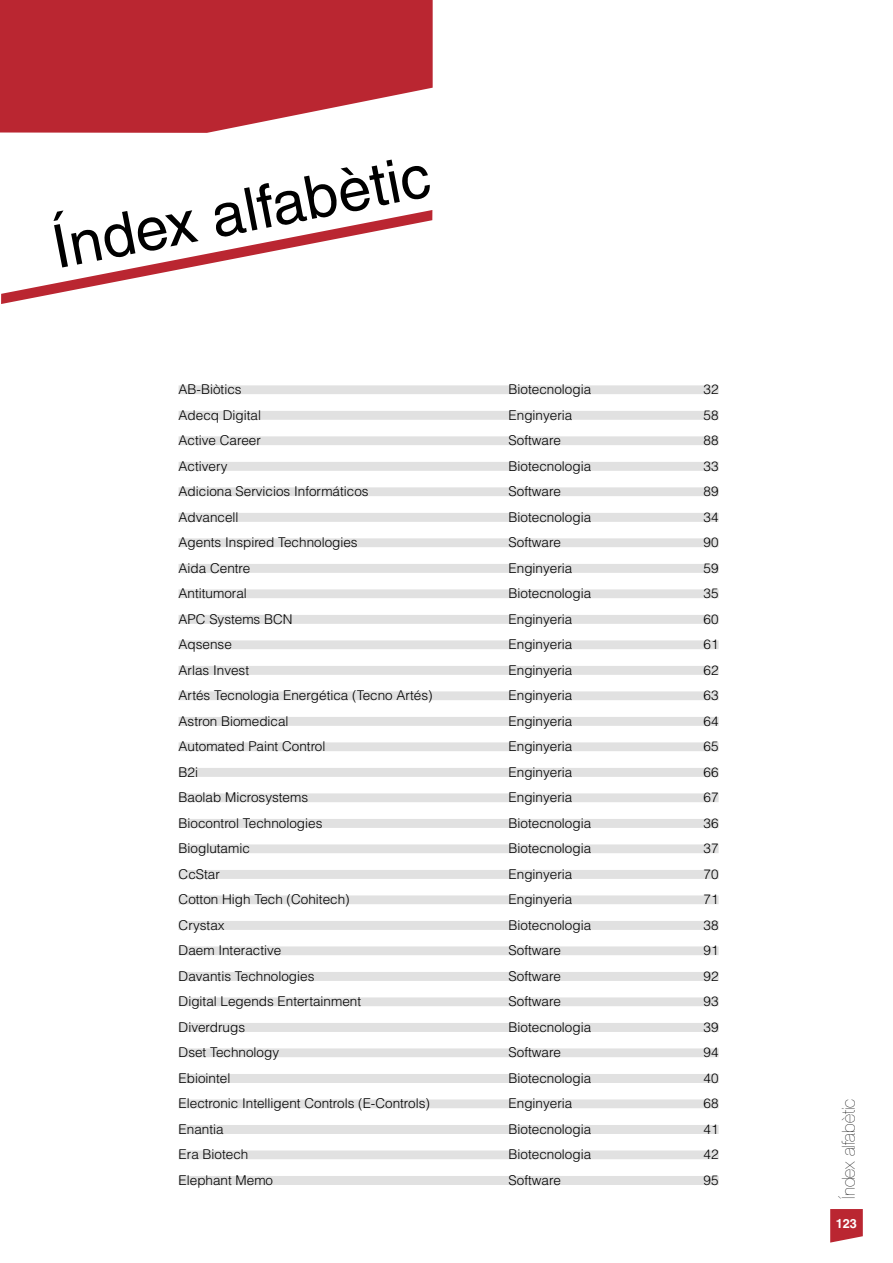
<style>
.page{position:relative;width:893px;height:1263px;background:#fff}
.page>*{position:absolute;margin:0;border:0;box-sizing:border-box;transform-origin:0 0}
.t1{font:60px "Helvetica";color:#000}
.t2{font:200 18px "Helvetica Neue";color:#000}
.t3{font:300 13.5px "Helvetica";color:#000}
.t4{font:700 12.75px "Helvetica";color:#fff}
</style>
<div class="page">
<svg style="left:830px;top:1209px;width:33px;height:33px"></svg>
<div style="left:179px;top:385px;width:540px;height:9px;background:#e1e1e1"></div>
<div style="left:179px;top:411px;width:540px;height:9px;background:#e1e1e1"></div>
<div style="left:179px;top:436px;width:540px;height:9px;background:#e1e1e1"></div>
<div style="left:179px;top:462px;width:540px;height:9px;background:#e1e1e1"></div>
<div style="left:179px;top:487px;width:540px;height:9px;background:#e1e1e1"></div>
<div style="left:179px;top:513px;width:540px;height:9px;background:#e1e1e1"></div>
<div style="left:179px;top:538px;width:540px;height:9px;background:#e1e1e1"></div>
<div style="left:179px;top:564px;width:540px;height:9px;background:#e1e1e1"></div>
<div style="left:179px;top:589px;width:540px;height:9px;background:#e1e1e1"></div>
<div style="left:179px;top:615px;width:540px;height:9px;background:#e1e1e1"></div>
<div style="left:179px;top:640px;width:540px;height:9px;background:#e1e1e1"></div>
<div style="left:179px;top:666px;width:540px;height:9px;background:#e1e1e1"></div>
<div style="left:179px;top:691px;width:540px;height:9px;background:#e1e1e1"></div>
<div style="left:179px;top:717px;width:540px;height:9px;background:#e1e1e1"></div>
<div style="left:179px;top:742px;width:540px;height:9px;background:#e1e1e1"></div>
<div style="left:179px;top:768px;width:540px;height:9px;background:#e1e1e1"></div>
<div style="left:179px;top:793px;width:540px;height:9px;background:#e1e1e1"></div>
<div style="left:179px;top:819px;width:540px;height:9px;background:#e1e1e1"></div>
<div style="left:179px;top:844px;width:540px;height:9px;background:#e1e1e1"></div>
<div style="left:179px;top:870px;width:540px;height:9px;background:#e1e1e1"></div>
<div style="left:179px;top:895px;width:540px;height:9px;background:#e1e1e1"></div>
<div style="left:179px;top:921px;width:540px;height:9px;background:#e1e1e1"></div>
<div style="left:179px;top:946px;width:540px;height:9px;background:#e1e1e1"></div>
<div style="left:179px;top:972px;width:540px;height:9px;background:#e1e1e1"></div>
<div style="left:179px;top:997px;width:540px;height:9px;background:#e1e1e1"></div>
<div style="left:179px;top:1023px;width:540px;height:9px;background:#e1e1e1"></div>
<div style="left:179px;top:1048px;width:540px;height:9px;background:#e1e1e1"></div>
<div style="left:179px;top:1074px;width:540px;height:9px;background:#e1e1e1"></div>
<div style="left:179px;top:1099px;width:540px;height:9px;background:#e1e1e1"></div>
<div style="left:179px;top:1125px;width:540px;height:9px;background:#e1e1e1"></div>
<div style="left:179px;top:1150px;width:540px;height:9px;background:#e1e1e1"></div>
<div style="left:179px;top:1176px;width:540px;height:9px;background:#e1e1e1"></div>
<svg style="left:0;top:0;width:433px;height:133px;background:#c03943"></svg>
<svg style="left:1px;top:210px;width:432px;height:94px"></svg>
<h1 class="t1" style="left:46px;top:214px;width:385px;rotate:-11deg">Índex alfabètic</h1>
<p class="t3" style="left:179px;top:381px;width:65px">AB-Biòtics</p>
<p class="t3" style="left:509px;top:381px;width:84px">Biotecnologia</p>
<p class="t3" style="left:704px;top:381px;width:17px">32</p>
<p class="t3" style="left:179px;top:407px;width:84px">Adecq Digital</p>
<p class="t3" style="left:509px;top:407px;width:65px">Enginyeria</p>
<p class="t3" style="left:704px;top:407px;width:17px">58</p>
<p class="t3" style="left:179px;top:432px;width:84px">Active Career</p>
<p class="t3" style="left:509px;top:432px;width:54px">Software</p>
<p class="t3" style="left:704px;top:432px;width:17px">88</p>
<p class="t3" style="left:179px;top:458px;width:51px">Activery</p>
<p class="t3" style="left:509px;top:458px;width:84px">Biotecnologia</p>
<p class="t3" style="left:704px;top:458px;width:17px">33</p>
<p class="t3" style="left:179px;top:483px;width:192px">Adiciona Servicios Informáticos</p>
<p class="t3" style="left:509px;top:483px;width:54px">Software</p>
<p class="t3" style="left:704px;top:483px;width:17px">89</p>
<p class="t3" style="left:179px;top:509px;width:62px">Advancell</p>
<p class="t3" style="left:509px;top:509px;width:84px">Biotecnologia</p>
<p class="t3" style="left:704px;top:509px;width:17px">34</p>
<p class="t3" style="left:179px;top:534px;width:181px">Agents Inspired Technologies</p>
<p class="t3" style="left:509px;top:534px;width:54px">Software</p>
<p class="t3" style="left:704px;top:534px;width:17px">90</p>
<p class="t3" style="left:179px;top:560px;width:73px">Aida Centre</p>
<p class="t3" style="left:509px;top:560px;width:65px">Enginyeria</p>
<p class="t3" style="left:704px;top:560px;width:17px">59</p>
<p class="t3" style="left:179px;top:585px;width:70px">Antitumoral</p>
<p class="t3" style="left:509px;top:585px;width:84px">Biotecnologia</p>
<p class="t3" style="left:704px;top:585px;width:17px">35</p>
<p class="t3" style="left:179px;top:611px;width:116px">APC Systems BCN</p>
<p class="t3" style="left:509px;top:611px;width:65px">Enginyeria</p>
<p class="t3" style="left:704px;top:611px;width:17px">60</p>
<p class="t3" style="left:179px;top:636px;width:55px">Aqsense</p>
<p class="t3" style="left:509px;top:636px;width:65px">Enginyeria</p>
<p class="t3" style="left:704px;top:636px;width:17px">61</p>
<p class="t3" style="left:179px;top:662px;width:72px">Arlas Invest</p>
<p class="t3" style="left:509px;top:662px;width:65px">Enginyeria</p>
<p class="t3" style="left:704px;top:662px;width:17px">62</p>
<p class="t3" style="left:179px;top:687px;width:256px">Artés Tecnologia Energética (Tecno Artés)</p>
<p class="t3" style="left:509px;top:687px;width:65px">Enginyeria</p>
<p class="t3" style="left:704px;top:687px;width:17px">63</p>
<p class="t3" style="left:179px;top:713px;width:112px">Astron Biomedical</p>
<p class="t3" style="left:509px;top:713px;width:65px">Enginyeria</p>
<p class="t3" style="left:704px;top:713px;width:17px">64</p>
<p class="t3" style="left:179px;top:738px;width:148px">Automated Paint Control</p>
<p class="t3" style="left:509px;top:738px;width:65px">Enginyeria</p>
<p class="t3" style="left:704px;top:738px;width:17px">65</p>
<p class="t3" style="left:179px;top:764px;width:21px">B2i</p>
<p class="t3" style="left:509px;top:764px;width:65px">Enginyeria</p>
<p class="t3" style="left:704px;top:764px;width:17px">66</p>
<p class="t3" style="left:179px;top:789px;width:131px">Baolab Microsystems</p>
<p class="t3" style="left:509px;top:789px;width:65px">Enginyeria</p>
<p class="t3" style="left:704px;top:789px;width:17px">67</p>
<p class="t3" style="left:179px;top:815px;width:145px">Biocontrol Technologies</p>
<p class="t3" style="left:509px;top:815px;width:84px">Biotecnologia</p>
<p class="t3" style="left:704px;top:815px;width:17px">36</p>
<p class="t3" style="left:179px;top:840px;width:73px">Bioglutamic</p>
<p class="t3" style="left:509px;top:840px;width:84px">Biotecnologia</p>
<p class="t3" style="left:704px;top:840px;width:17px">37</p>
<p class="t3" style="left:179px;top:866px;width:43px">CcStar</p>
<p class="t3" style="left:509px;top:866px;width:65px">Enginyeria</p>
<p class="t3" style="left:704px;top:866px;width:17px">70</p>
<p class="t3" style="left:179px;top:891px;width:173px">Cotton High Tech (Cohitech)</p>
<p class="t3" style="left:509px;top:891px;width:65px">Enginyeria</p>
<p class="t3" style="left:704px;top:891px;width:17px">71</p>
<p class="t3" style="left:179px;top:917px;width:47px">Crystax</p>
<p class="t3" style="left:509px;top:917px;width:84px">Biotecnologia</p>
<p class="t3" style="left:704px;top:917px;width:17px">38</p>
<p class="t3" style="left:179px;top:942px;width:104px">Daem Interactive</p>
<p class="t3" style="left:509px;top:942px;width:54px">Software</p>
<p class="t3" style="left:704px;top:942px;width:17px">91</p>
<p class="t3" style="left:179px;top:968px;width:137px">Davantis Technologies</p>
<p class="t3" style="left:509px;top:968px;width:54px">Software</p>
<p class="t3" style="left:704px;top:968px;width:17px">92</p>
<p class="t3" style="left:179px;top:993px;width:184px">Digital Legends Entertainment</p>
<p class="t3" style="left:509px;top:993px;width:54px">Software</p>
<p class="t3" style="left:704px;top:993px;width:17px">93</p>
<p class="t3" style="left:179px;top:1019px;width:68px">Diverdrugs</p>
<p class="t3" style="left:509px;top:1019px;width:84px">Biotecnologia</p>
<p class="t3" style="left:704px;top:1019px;width:17px">39</p>
<p class="t3" style="left:179px;top:1044px;width:102px">Dset Technology</p>
<p class="t3" style="left:509px;top:1044px;width:54px">Software</p>
<p class="t3" style="left:704px;top:1044px;width:17px">94</p>
<p class="t3" style="left:179px;top:1070px;width:53px">Ebiointel</p>
<p class="t3" style="left:509px;top:1070px;width:84px">Biotecnologia</p>
<p class="t3" style="left:704px;top:1070px;width:17px">40</p>
<p class="t3" style="left:179px;top:1095px;width:253px">Electronic Intelligent Controls (E-Controls)</p>
<p class="t3" style="left:509px;top:1095px;width:65px">Enginyeria</p>
<p class="t3" style="left:704px;top:1095px;width:17px">68</p>
<p class="t3" style="left:179px;top:1121px;width:47px">Enantia</p>
<p class="t3" style="left:509px;top:1121px;width:84px">Biotecnologia</p>
<p class="t3" style="left:704px;top:1121px;width:17px">41</p>
<p class="t3" style="left:179px;top:1146px;width:71px">Era Biotech</p>
<p class="t3" style="left:509px;top:1146px;width:84px">Biotecnologia</p>
<p class="t3" style="left:704px;top:1146px;width:17px">42</p>
<p class="t3" style="left:179px;top:1172px;width:96px">Elephant Memo</p>
<p class="t3" style="left:509px;top:1172px;width:54px">Software</p>
<p class="t3" style="left:704px;top:1172px;width:17px">95</p>
<h2 class="t2" style="left:838px;top:1198px;width:101px;rotate:-90deg">Índex alfabètic</h2>
<p class="t4" style="left:836px;top:1215px;width:23px">123</p>
</div>
